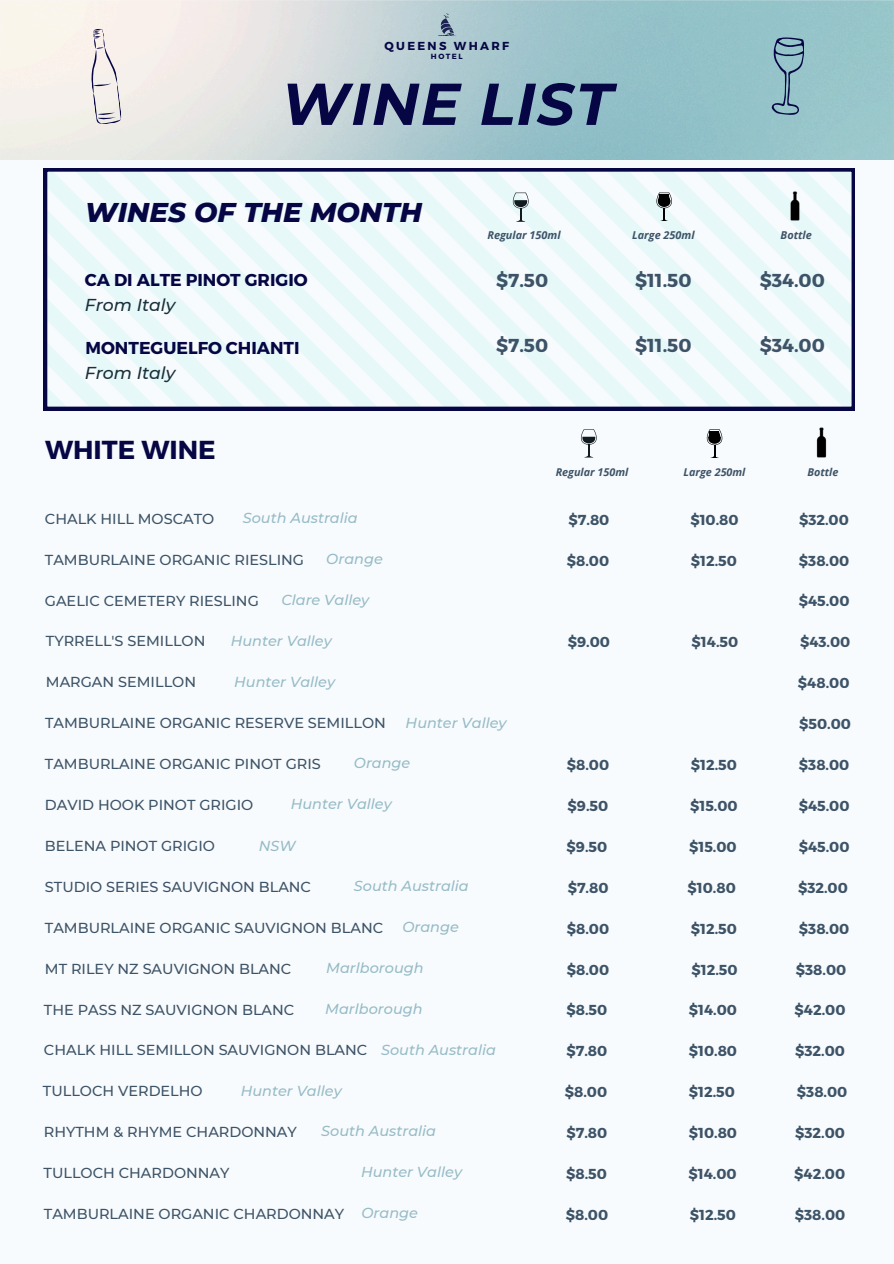
<style>
.page{position:relative;width:894px;height:1264px;background:#fff}
.page>*{position:absolute;margin:0;border:0;box-sizing:border-box;transform-origin:0 0}
.t1{font:italic 700 58.95px "Montserrat";letter-spacing:.02em;color:#060644}
.t2{font:italic 800 27.75px "Montserrat";color:#060644}
.t3{font:700 25.95px "Montserrat";color:#060644}
.t4{font:700 18.75px "Montserrat";color:#3d5367}
.t5{font:700 17.25px "Montserrat";color:#060644}
.t6{font:italic 500 17.25px "Montserrat";color:#19313b}
.t7{font:500 14.4px "Montserrat";color:#3d5367}
.t8{font:700 14.4px "Montserrat";color:#3d5367}
.t9{font:italic 500 14.4px "Montserrat";color:#97bcc7}
.t10{font:700 11.55px "Montserrat";letter-spacing:.2em;color:#060644}
.t11{font:italic 700 10.8px "Open Sans";color:#3d5367}
.t12{font:700 7.5px "Montserrat";letter-spacing:.2em;color:#060644}
</style>
<div class="page">
<div style="left:0;top:0;width:893px;height:1263px;background:#f8fbfd"></div>
<img style="left:816px;top:427px;width:11px;height:31px">
<svg style="left:581px;top:429px;width:15px;height:28px"></svg>
<svg style="left:706px;top:429px;width:16px;height:29px"></svg>
<div style="left:709px;top:431px;width:9px;height:6px;background:#000"></div>
<img style="left:0;top:0;width:893px;height:160px">
<img style="left:439px;top:14px;width:18px;height:21px">
<svg style="left:87px;top:28px;width:35px;height:97px;background:#e1dcdc"></svg>
<svg style="left:771px;top:37px;width:32px;height:78px;background:#7ca3b2"></svg>
<svg style="left:44px;top:168px;width:810px;height:242px"></svg>
<img style="left:786px;top:190px;width:16px;height:31px">
<svg style="left:512px;top:192px;width:16px;height:30px"></svg>
<svg style="left:656px;top:192px;width:15px;height:29px"></svg>
<div style="left:658px;top:194px;width:10px;height:7px;background:#000"></div>
<p class="t10" style="left:384px;top:38px;width:126px">QUEENS WHARF</p>
<p class="t12" style="left:431px;top:51px;width:33px">HOTEL</p>
<h5 class="t1" style="left:281px;top:68px;width:332px">WINE LIST</h5>
<h6 class="t2" style="left:85px;top:195px;width:338px">WINES OF THE MONTH</h6>
<h6 class="t11" style="left:487px;top:228px;width:75px">Regular 150ml</h6>
<h6 class="t11" style="left:632px;top:228px;width:64px">Large 250ml</h6>
<h6 class="t11" style="left:780px;top:228px;width:33px">Bottle</h6>
<h5 class="t5" style="left:85px;top:268px;width:224px">CA DI ALTE PINOT GRIGIO</h5>
<h6 class="t4" style="left:496px;top:268px;width:53px">$7.50</h6>
<h6 class="t4" style="left:635px;top:268px;width:58px">$11.50</h6>
<h6 class="t4" style="left:759px;top:268px;width:67px">$34.00</h6>
<h6 class="t6" style="left:85px;top:294px;width:92px">From Italy</h6>
<h5 class="t5" style="left:85px;top:337px;width:215px">MONTEGUELFO CHIANTI</h5>
<h6 class="t4" style="left:496px;top:333px;width:53px">$7.50</h6>
<h6 class="t4" style="left:635px;top:333px;width:58px">$11.50</h6>
<h6 class="t4" style="left:759px;top:333px;width:67px">$34.00</h6>
<h6 class="t6" style="left:85px;top:362px;width:92px">From Italy</h6>
<p class="t3" style="left:45px;top:433px;width:172px">WHITE WINE</p>
<p class="t11" style="left:555px;top:464px;width:74px">Regular 150ml</p>
<p class="t11" style="left:683px;top:464px;width:63px">Large 250ml</p>
<h2 class="t11" style="left:807px;top:464px;width:33px">Bottle</h2>
<h4 class="t7" style="left:45px;top:510px;width:171px">CHALK HILL MOSCATO</h4>
<h4 class="t9" style="left:243px;top:509px;width:116px">South Australia</h4>
<p class="t8" style="left:568px;top:510px;width:42px">$7.80</p>
<h3 class="t8" style="left:690px;top:510px;width:50px">$10.80</h3>
<h4 class="t8" style="left:798px;top:510px;width:51px">$32.00</h4>
<p class="t7" style="left:45px;top:550px;width:260px">TAMBURLAINE ORGANIC RIESLING</p>
<h4 class="t9" style="left:326px;top:550px;width:58px">Orange</h4>
<h3 class="t8" style="left:566px;top:551px;width:44px">$8.00</h3>
<h4 class="t8" style="left:690px;top:551px;width:48px">$12.50</h4>
<p class="t8" style="left:798px;top:551px;width:52px">$38.00</p>
<p class="t7" style="left:45px;top:591px;width:215px">GAELIC CEMETERY RIESLING</p>
<p class="t9" style="left:281px;top:591px;width:89px">Clare Valley</p>
<h4 class="t8" style="left:798px;top:592px;width:52px">$45.00</h4>
<p class="t7" style="left:46px;top:632px;width:161px">TYRRELL'S SEMILLON</p>
<p class="t9" style="left:231px;top:631px;width:102px">Hunter Valley</p>
<h4 class="t8" style="left:567px;top:633px;width:44px">$9.00</h4>
<h4 class="t8" style="left:691px;top:633px;width:48px">$14.50</h4>
<h2 class="t8" style="left:799px;top:633px;width:52px">$43.00</h2>
<p class="t7" style="left:46px;top:673px;width:152px">MARGAN SEMILLON</p>
<p class="t9" style="left:234px;top:672px;width:102px">Hunter Valley</p>
<p class="t8" style="left:797px;top:673px;width:53px">$48.00</p>
<h6 class="t7" style="left:45px;top:714px;width:342px">TAMBURLAINE ORGANIC RESERVE SEMILLON</h6>
<h6 class="t9" style="left:405px;top:713px;width:102px">Hunter Valley</h6>
<h5 class="t8" style="left:798px;top:714px;width:53px">$50.00</h5>
<h6 class="t7" style="left:45px;top:755px;width:277px">TAMBURLAINE ORGANIC PINOT GRIS</h6>
<h6 class="t9" style="left:354px;top:754px;width:58px">Orange</h6>
<p class="t8" style="left:566px;top:755px;width:44px">$8.00</p>
<h5 class="t8" style="left:690px;top:755px;width:48px">$12.50</h5>
<h6 class="t8" style="left:798px;top:755px;width:52px">$38.00</h6>
<h6 class="t7" style="left:45px;top:796px;width:210px">DAVID HOOK PINOT GRIGIO</h6>
<h6 class="t9" style="left:291px;top:795px;width:102px">Hunter Valley</h6>
<h6 class="t8" style="left:567px;top:796px;width:42px">$9.50</h6>
<h5 class="t8" style="left:690px;top:796px;width:49px">$15.00</h5>
<h6 class="t8" style="left:798px;top:796px;width:52px">$45.00</h6>
<h5 class="t7" style="left:45px;top:837px;width:172px">BELENA PINOT GRIGIO</h5>
<h6 class="t9" style="left:259px;top:836px;width:38px">NSW</h6>
<h6 class="t8" style="left:566px;top:837px;width:42px">$9.50</h6>
<h5 class="t8" style="left:689px;top:837px;width:49px">$15.00</h5>
<h6 class="t8" style="left:798px;top:837px;width:52px">$45.00</h6>
<h6 class="t7" style="left:45px;top:877px;width:267px">STUDIO SERIES SAUVIGNON BLANC</h6>
<h5 class="t9" style="left:354px;top:877px;width:116px">South Australia</h5>
<h6 class="t8" style="left:567px;top:878px;width:42px">$7.80</h6>
<h6 class="t8" style="left:687px;top:878px;width:50px">$10.80</h6>
<h6 class="t8" style="left:797px;top:878px;width:51px">$32.00</h6>
<h6 class="t7" style="left:45px;top:918px;width:339px">TAMBURLAINE ORGANIC SAUVIGNON BLANC</h6>
<h6 class="t9" style="left:402px;top:918px;width:58px">Orange</h6>
<h6 class="t8" style="left:566px;top:919px;width:44px">$8.00</h6>
<h6 class="t8" style="left:690px;top:919px;width:48px">$12.50</h6>
<h5 class="t8" style="left:798px;top:919px;width:52px">$38.00</h5>
<h6 class="t7" style="left:45px;top:959px;width:248px">MT RILEY NZ SAUVIGNON BLANC</h6>
<h6 class="t9" style="left:326px;top:958px;width:99px">Marlborough</h6>
<h6 class="t8" style="left:566px;top:960px;width:44px">$8.00</h6>
<h6 class="t8" style="left:691px;top:960px;width:48px">$12.50</h6>
<h5 class="t8" style="left:795px;top:960px;width:52px">$38.00</h5>
<h6 class="t7" style="left:44px;top:1000px;width:252px">THE PASS NZ SAUVIGNON BLANC</h6>
<h6 class="t9" style="left:325px;top:999px;width:99px">Marlborough</h6>
<h5 class="t8" style="left:566px;top:1000px;width:42px">$8.50</h5>
<h6 class="t8" style="left:688px;top:1000px;width:50px">$14.00</h6>
<h6 class="t8" style="left:794px;top:1000px;width:52px">$42.00</h6>
<h6 class="t7" style="left:44px;top:1041px;width:325px">CHALK HILL SEMILLON SAUVIGNON BLANC</h6>
<h6 class="t9" style="left:381px;top:1040px;width:116px">South Australia</h6>
<h5 class="t8" style="left:566px;top:1041px;width:42px">$7.80</h5>
<h5 class="t8" style="left:688px;top:1041px;width:50px">$10.80</h5>
<h6 class="t8" style="left:795px;top:1041px;width:51px">$32.00</h6>
<h6 class="t7" style="left:43px;top:1082px;width:161px">TULLOCH VERDELHO</h6>
<h6 class="t9" style="left:241px;top:1081px;width:102px">Hunter Valley</h6>
<h5 class="t8" style="left:564px;top:1082px;width:44px">$8.00</h5>
<h6 class="t8" style="left:688px;top:1082px;width:48px">$12.50</h6>
<h6 class="t8" style="left:796px;top:1082px;width:52px">$38.00</h6>
<h6 class="t7" style="left:44px;top:1123px;width:254px">RHYTHM &amp; RHYME CHARDONNAY</h6>
<h6 class="t9" style="left:321px;top:1122px;width:116px">South Australia</h6>
<h5 class="t8" style="left:566px;top:1123px;width:42px">$7.80</h5>
<h6 class="t8" style="left:688px;top:1123px;width:50px">$10.80</h6>
<h6 class="t8" style="left:795px;top:1123px;width:51px">$32.00</h6>
<h6 class="t7" style="left:43px;top:1164px;width:187px">TULLOCH CHARDONNAY</h6>
<h6 class="t9" style="left:361px;top:1163px;width:102px">Hunter Valley</h6>
<h5 class="t8" style="left:566px;top:1164px;width:42px">$8.50</h5>
<h6 class="t8" style="left:688px;top:1164px;width:50px">$14.00</h6>
<h6 class="t8" style="left:794px;top:1164px;width:52px">$42.00</h6>
<h6 class="t7" style="left:44px;top:1204px;width:302px">TAMBURLAINE ORGANIC CHARDONNAY</h6>
<h6 class="t9" style="left:361px;top:1204px;width:58px">Orange</h6>
<h5 class="t8" style="left:565px;top:1205px;width:44px">$8.00</h5>
<h6 class="t8" style="left:689px;top:1205px;width:48px">$12.50</h6>
<h6 class="t8" style="left:794px;top:1205px;width:52px">$38.00</h6>
</div>
